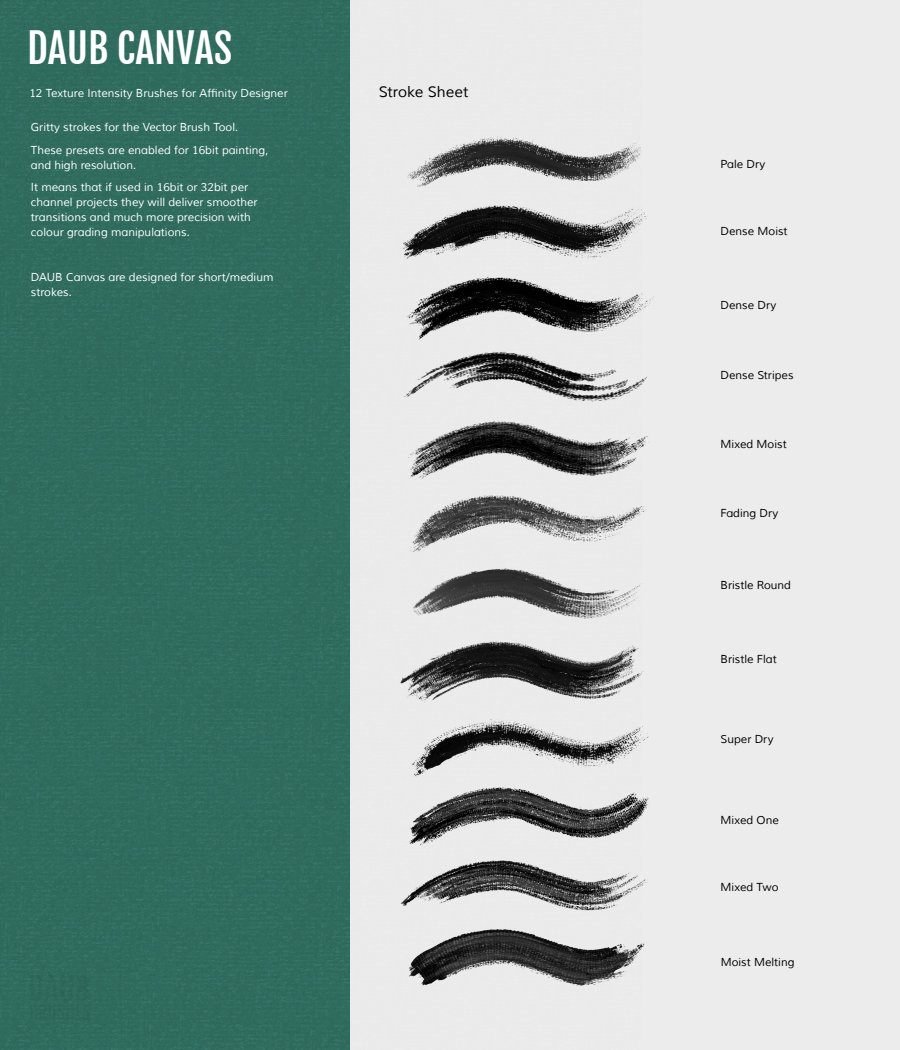
<style>
.page{position:relative;width:900px;height:1050px;background:#ececec}
.page>*{position:absolute;margin:0;border:0;box-sizing:border-box;transform-origin:0 0}
.t1{font:40px "Fjalla One";color:#fff}
.t2{font:15px "font 000000001 e 38 f 8 a 8";color:#000}
.t3{font:11.25px/15px "font 000000001 e 38 f 8 a 8";color:#fff}
.t4{font:11.25px "font 000000001 e 38 f 8 a 8";color:#000}
</style>
<div class="page">
<div style="left:1px;top:0;width:640px;height:1050px;background:#bfbfbf;opacity:.19"></div>
<div style="left:30px;top:975px;width:60px;height:45px;background:#2f695c"></div>
<img style="left:402px;top:136px;width:240px;height:55px">
<img style="left:400px;top:202px;width:248px;height:66px">
<img style="left:400px;top:275px;width:254px;height:65px">
<img style="left:400px;top:346px;width:247px;height:66px">
<img style="left:400px;top:417px;width:249px;height:65px">
<img style="left:406px;top:489px;width:241px;height:67px">
<img style="left:412px;top:568px;width:229px;height:57px">
<img style="left:400px;top:640px;width:244px;height:66px">
<img style="left:404px;top:714px;width:245px;height:64px">
<img style="left:400px;top:785px;width:249px;height:65px">
<img style="left:400px;top:857px;width:248px;height:62px">
<img style="left:400px;top:927px;width:245px;height:67px">
<h1 class="t1" style="left:27px;top:23px;width:207px">DAUB CANVAS</h1>
<p class="t3" style="left:29px;top:85px;width:260px">12 Texture Intensity Brushes for Affinity Designer</p>
<h2 class="t2" style="left:379px;top:82px;width:91px">Stroke Sheet</h2>
<p class="t3" style="left:31px;top:117px;width:239px;line-height:22.5px">Gritty strokes for the Vector Brush Tool.<br>These presets are enabled for 16bit painting,</p>
<p class="t3" style="left:31px;top:154px;width:219px;line-height:22.5px">and high resolution.<br>It means that if used in 16bit or 32bit per</p>
<p class="t3" style="left:31px;top:195px;width:228px">channel projects they will deliver smoother transitions and much more precision with colour grading manipulations.</p>
<p class="t3" style="left:31px;top:270px;width:244px">DAUB Canvas are designed for short/medium strokes.</p>
<p class="t4" style="left:721px;top:157px;width:46px">Pale Dry</p>
<p class="t4" style="left:721px;top:224px;width:68px">Dense Moist</p>
<p class="t4" style="left:721px;top:299px;width:57px">Dense Dry</p>
<p class="t4" style="left:721px;top:368px;width:74px">Dense Stripes</p>
<p class="t4" style="left:721px;top:437px;width:68px">Mixed Moist</p>
<p class="t4" style="left:721px;top:506px;width:59px">Fading Dry</p>
<p class="t4" style="left:721px;top:578px;width:72px">Bristle Round</p>
<p class="t4" style="left:721px;top:652px;width:58px">Bristle Flat</p>
<p class="t4" style="left:721px;top:732px;width:54px">Super Dry</p>
<p class="t4" style="left:721px;top:814px;width:60px">Mixed One</p>
<p class="t4" style="left:721px;top:880px;width:59px">Mixed Two</p>
<p class="t4" style="left:721px;top:955px;width:75px">Moist Melting</p>
</div>
